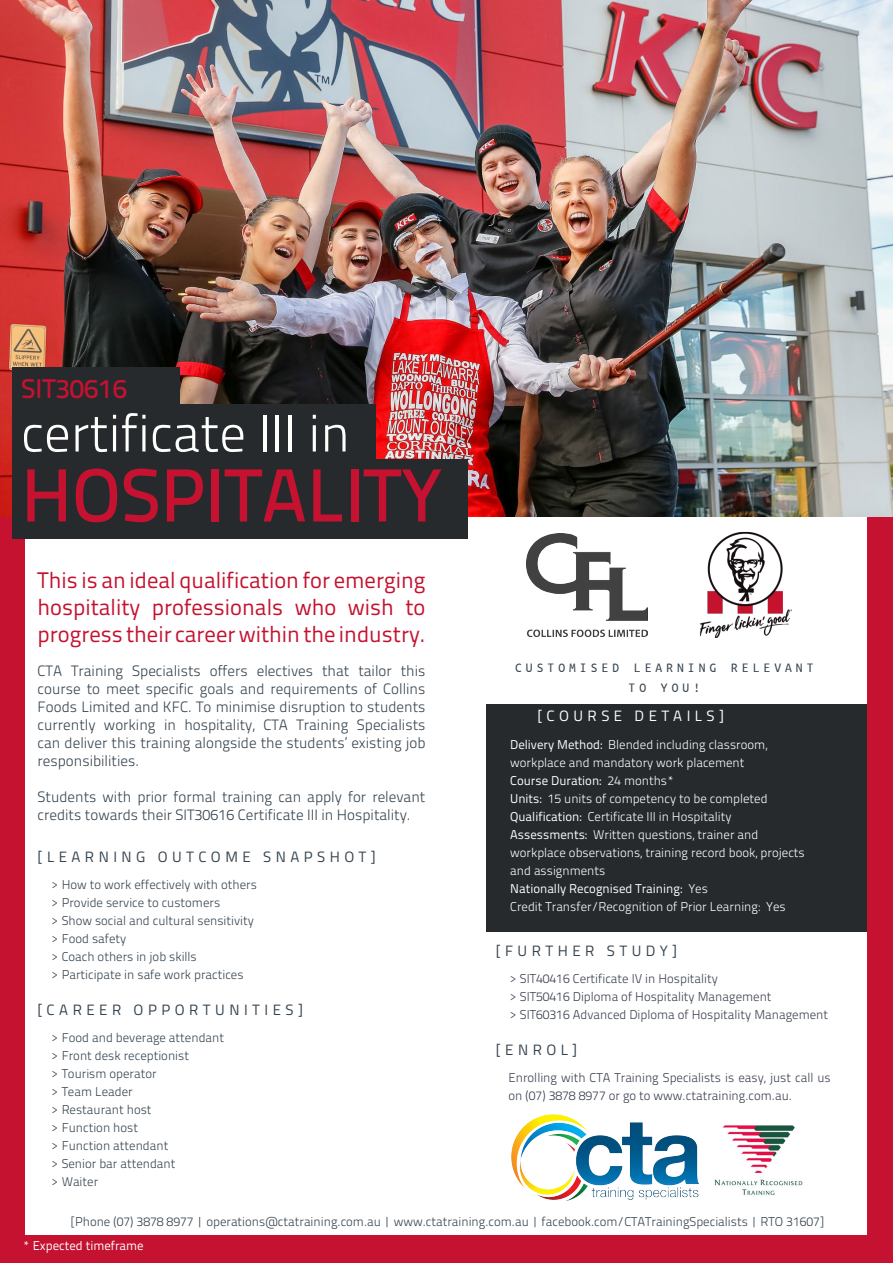
<style>
.page{position:relative;width:893px;height:1263px;background:#fff}
.page>*{position:absolute;margin:0;border:0;box-sizing:border-box;transform-origin:0 0}
.t1{font:75px "Titillium Text 25 L 600 wt";color:#c41230}
.t2{font:52.5px "Titillium Text 25 L 250 wt";color:#fffffe}
.t3{font:27px "Titillium Text 25 L 600 wt";color:#c41230}
.t4{font:22.5px/27px "Titillium Text 25 L 400 wt";color:#c41230;text-align:justify}
.t5{font:15px/18px "Titillium Text 25 L 250 wt";color:#35434e;text-align:justify}
.t6{font:15px "Titillium";letter-spacing:.3em;color:#35434e}
.t7{font:15px "Titillium";letter-spacing:.3em;color:#fff}
.t8{font:13.5px/20.1px "Ubuntu Mono";letter-spacing:.3em;color:#35434e;text-align:center}
.t9{font:12.75px/18px "Titillium Text 25 L 250 wt";color:#35434e}
.t10{font:12.75px/18px "Titillium Text 25 L 250 wt";color:#fff}
.t11{font:12.75px/18px "Titillium Text 25 L 250 wt";color:#393f4e}
.t12{font:12.75px "Titillium Text 25 L 400 wt";color:#fff}
.s1{font-family:"Titillium Text 25 L 400 wt"}
.s2{font-family:"Titillium Text 25 L 250 wt"}
.s3{color:#35434e}
</style>
<div class="page">
<img style="left:0;top:0;width:893px;height:517px">
<div style="left:0;top:517px;width:893px;height:746px;background:#c41230"></div>
<div style="left:25px;top:517px;width:841px;height:718px;background:#fff"></div>
<div style="left:486px;top:704px;width:381px;height:227px;background:#262a2d"></div>
<img style="left:511px;top:1114px;width:187px;height:87px">
<img style="left:714px;top:1125px;width:89px;height:70px">
<div style="left:12px;top:404px;width:364px;height:56px;background:#262a2d"></div>
<div style="left:12px;top:459px;width:455px;height:80px;background:#262a2d"></div>
<div style="left:12px;top:367px;width:167px;height:41px;background:#262a2d"></div>
<img style="left:527px;top:533px;width:120px;height:103px">
<img style="left:700px;top:531px;width:92px;height:107px">
<h3 class="t3" style="left:21px;top:368px;width:108px">SIT30616</h3>
<h2 class="t2" style="left:21px;top:395px;width:331px">certificate III in</h2>
<h1 class="t1" style="left:21px;top:438px;width:423px">HOSPITALITY</h1>
<h3 class="t4" style="left:38px;top:565px;width:389px">This is an ideal qualification for emerging hospitality professionals who wish to progress their career within the industry.</h3>
<p class="t5" style="left:38px;top:661px;width:389px">CTA Training Specialists offers electives that tailor this course to meet specific goals and requirements of Collins Foods Limited and KFC. To minimise disruption to students currently working in hospitality, CTA Training Specialists can deliver this training alongside the students’ existing job responsibilities.</p>
<p class="t5" style="left:38px;top:787px;width:389px">Students with prior formal training can apply for relevant credits towards their SIT30616 Certificate III in Hospitality.</p>
<p class="t6" style="left:38px;top:846px;width:340px">[LEARNING OUTCOME SNAPSHOT]</p>
<p class="t9" style="left:52px;top:875px;width:206px">&gt; How to work effectively with others &gt; Provide service to customers<br>&gt; Show social and cultural sensitivity &gt; Food safety<br>&gt; Coach others in job skills<br>&gt; Participate in safe work practices</p>
<p class="t6" style="left:38px;top:998px;width:267px">[CAREER OPPORTUNITIES]</p>
<p class="t9" style="left:52px;top:1027px;width:174px">&gt; Food and beverage attendant &gt; Front desk receptionist<br>&gt; Tourism operator<br>&gt; Team Leader<br>&gt; Restaurant host<br>&gt; Function host<br>&gt; Function attendant<br>&gt; Senior bar attendant<br>&gt; Waiter</p>
<p class="t8" style="left:515px;top:657px;width:300px">CUSTOMISED LEARNING RELEVANT<br>TO YOU!</p>
<p class="t7" style="left:537px;top:705px;width:188px">[COURSE DETAILS]</p>
<p class="t10" style="left:510px;top:735px;width:259px"><span class="s1">Delivery Method:</span> Blended including classroom, workplace and mandatory work placement</p>
<p class="t12" style="left:510px;top:771px;width:165px">Course Duration: <span class="s2">24 months*</span></p>
<p class="t10" style="left:510px;top:789px;width:296px"><span class="s1">Units:</span> 15 units of competency to be completed <span class="s1">Qualification:</span> Certificate III in Hospitality <span class="s1">Assessments:</span> Written questions, trainer and workplace observations, training record book, projects and assignments</p>
<p class="t12" style="left:510px;top:879px;width:199px">Nationally Recognised Training: <span class="s2">Yes</span></p>
<p class="t10" style="left:510px;top:897px;width:277px">Credit Transfer/Recognition of Prior Learning: Yes</p>
<p class="t6" style="left:496px;top:940px;width:183px">[FURTHER STUDY]</p>
<p class="t11" style="left:510px;top:969px;width:320px"><span class="s3">&gt;</span> SIT40416 Certificate IV in Hospitality<br><span class="s3">&gt;</span> SIT50416 Diploma of Hospitality Management<br><span class="s3">&gt;</span> SIT60316 Advanced Diploma of Hospitality Management</p>
<p class="t6" style="left:496px;top:1039px;width:83px">[ENROL]</p>
<p class="t11" style="left:509px;top:1068px;width:324px">Enrolling with CTA Training Specialists is easy, just call us on (07) 3878 8977 or go to www.ctatraining.com.au.</p>
<p class="t9" style="left:71px;top:1212px;width:754px">[Phone (07) 3878 8977 | operations@ctatraining.com.au | www.ctatraining.com.au | facebook.com/CTATrainingSpecialists | RTO 31607]</p>
<p class="t12" style="left:23px;top:1236px;width:122px">* Expected timeframe</p>
</div>
